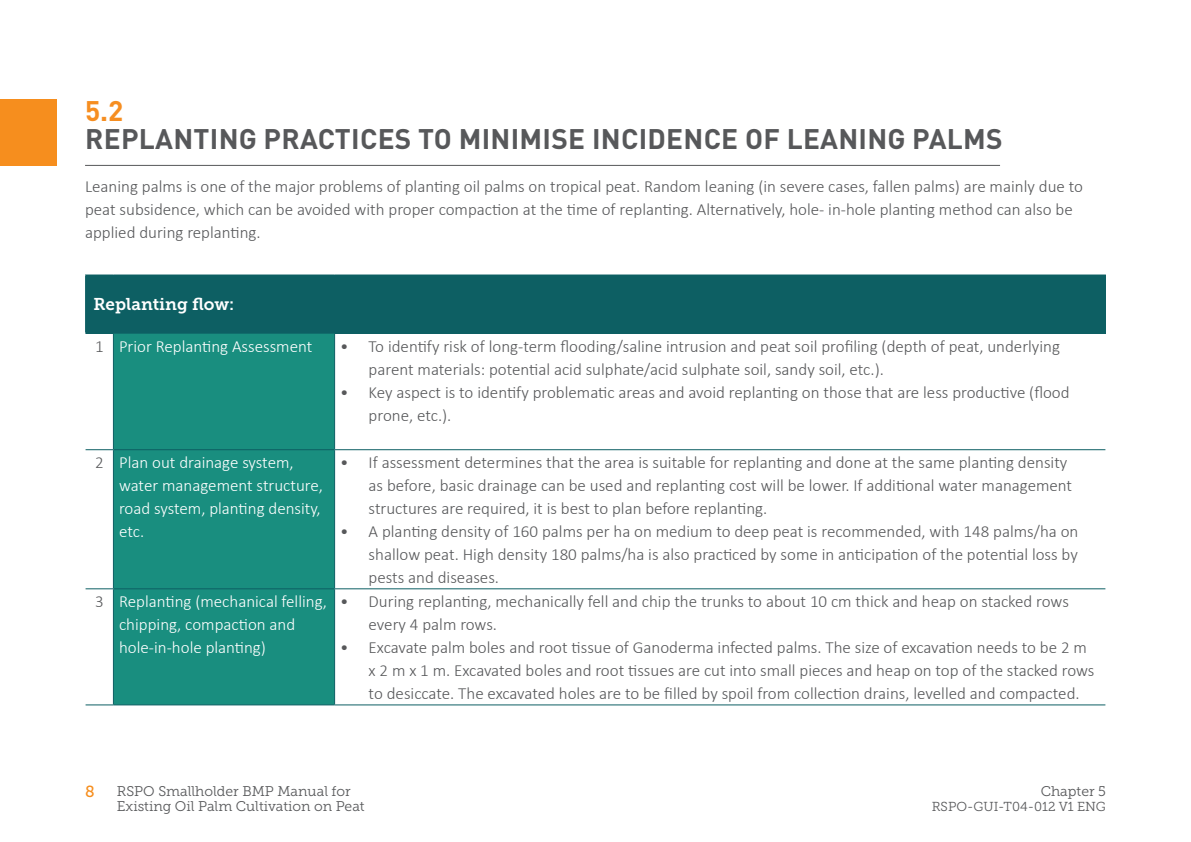
<style>
.page{position:relative;width:1191px;height:842px;background:#fff}
.page>*{position:absolute;margin:0;border:0;box-sizing:border-box;transform-origin:0 0}
.body_text{font:700 28px "DINOT";letter-spacing:.01em;color:#57585a}
.body_text-2{font:700 28px "DINOT";color:#f68e21}
.body_text-3{font:300 17px/23px "Calibri";color:#57585a}
.t1{font:300 17px/23px "Calibri";color:#fff}
.t2{font:17px "Museo Slab 700";color:#fff}
.t3{font:16px "Museo Slab 500";color:#f68e1e}
.t4{font:14px/15px "Museo Slab 300";color:#57585a}
.t5{font:13px "Museo Slab 300";color:#57585a}
</style>
<div class="page">
<hr style="left:85px;top:165px;width:915px;height:1px;background:#57585a">
<div style="left:0;top:99px;width:57px;height:67px;background:#f68e1e"></div>
<div style="left:86px;top:275px;width:1019px;height:58px;background:#0d5f63"></div>
<div style="left:114px;top:334px;width:220px;height:370px;background:#198e7f"></div>
<svg style="left:85px;top:274px;width:28px;height:1px"></svg>
<hr style="left:85px;top:275px;width:1px;height:58px;background:#0d5f63">
<hr style="left:113px;top:274px;width:221px;height:1px;background:#0d5f63">
<hr style="left:334px;top:274px;width:772px;height:1px;background:#0d5f63">
<hr style="left:1105px;top:275px;width:1px;height:58px;background:#0d5f63">
<svg style="left:86px;top:704px;width:27px;height:1px"></svg>
<hr style="left:113px;top:704px;width:221px;height:1px;background:#0d5f63">
<hr style="left:334px;top:704px;width:771px;height:1px;background:#0d5f63">
<svg style="left:85px;top:333px;width:28px;height:1px"></svg>
<hr style="left:113px;top:333px;width:221px;height:1px;background:#0d5f63">
<hr style="left:113px;top:334px;width:1px;height:115px;background:#0d5f63">
<hr style="left:334px;top:333px;width:772px;height:1px;background:#0d5f63">
<hr style="left:334px;top:334px;width:1px;height:115px;background:#0d5f63">
<svg style="left:86px;top:449px;width:27px;height:1px"></svg>
<hr style="left:113px;top:449px;width:221px;height:1px;background:#0d5f63">
<hr style="left:113px;top:450px;width:1px;height:138px;background:#0d5f63">
<hr style="left:334px;top:449px;width:771px;height:1px;background:#0d5f63">
<hr style="left:334px;top:450px;width:1px;height:138px;background:#0d5f63">
<svg style="left:86px;top:588px;width:27px;height:1px"></svg>
<hr style="left:113px;top:588px;width:221px;height:1px;background:#0d5f63">
<hr style="left:113px;top:589px;width:1px;height:115px;background:#0d5f63">
<hr style="left:334px;top:588px;width:771px;height:1px;background:#0d5f63">
<hr style="left:334px;top:589px;width:1px;height:115px;background:#0d5f63">
<p class="body_text-2" style="left:85px;top:91px;width:40px">5.2</p>
<p class="body_text" style="left:85px;top:119px;width:919px">REPLANTING PRACTICES TO MINIMISE INCIDENCE OF LEANING PALMS</p>
<p class="body_text-3" style="left:85px;top:174px;width:999px">Leaning palms is one of the major problems of planting oil palms on tropical peat. Random leaning (in severe cases, fallen palms) are mainly due to peat subsidence, which can be avoided with proper compaction at the time of replanting. Alternatively, hole- in-hole planting method can also be applied during replanting.</p>
<p class="t2" style="left:94px;top:295px;width:142px">Replanting flow:</p>
<p class="body_text-3" style="left:95px;top:335px;width:10px">1</p>
<p class="t1" style="left:119px;top:335px;width:195px">Prior Replanting Assessment</p>
<p class="body_text-3" style="left:369px;top:335px;width:693px;text-indent:-28px">• To identify risk of long-term flooding/saline intrusion and peat soil profiling (depth of peat, underlying parent materials: potential acid sulphate/acid sulphate soil, sandy soil, etc.).</p>
<p class="body_text-3" style="left:369px;top:381px;width:702px;text-indent:-28px">• Key aspect is to identify problematic areas and avoid replanting on those that are less productive (flood prone, etc.).</p>
<p class="body_text-3" style="left:95px;top:451px;width:10px">2</p>
<p class="t1" style="left:119px;top:451px;width:205px">Plan out drainage system, water management structure, road system, planting density, etc.</p>
<p class="body_text-3" style="left:369px;top:451px;width:705px;text-indent:-28px">• If assessment determines that the area is suitable for replanting and done at the same planting density as before, basic drainage can be used and replanting cost will be lower. If additional water management structures are required, it is best to plan before replanting.</p>
<p class="body_text-3" style="left:369px;top:520px;width:711px;text-align:justify;text-indent:-28px">• A planting density of 160 palms per ha on medium to deep peat is recommended, with 148 palms/ha on shallow peat. High density 180 palms/ha is also practiced by some in anticipation of the potential loss by pests and diseases.</p>
<p class="body_text-3" style="left:95px;top:590px;width:10px">3</p>
<p class="t1" style="left:119px;top:590px;width:209px">Replanting (mechanical felling, chipping, compaction and hole-in-hole planting)</p>
<p class="body_text-3" style="left:369px;top:590px;width:702px;text-indent:-28px">• During replanting, mechanically fell and chip the trunks to about 10 cm thick and heap on stacked rows every 4 palm rows.</p>
<p class="body_text-3" style="left:369px;top:636px;width:727px;text-indent:-28px">• Excavate palm boles and root tissue of Ganoderma infected palms. The size of excavation needs to be 2 m x 2 m x 1 m. Excavated boles and root tissues are cut into small pieces and heap on top of the stacked rows to desiccate. The excavated holes are to be filled by spoil from collection drains, levelled and compacted.</p>
<p class="t3" style="left:85px;top:782px;width:11px">8</p>
<p class="t4" style="left:1040px;top:783px;width:67px">Chapter 5</p>
<p class="t5" style="left:931px;top:799px;width:176px">RSPO-GUI-T04-012 V1 ENG</p>
<p class="t4" style="left:117px;top:783px;width:249px">RSPO Smallholder BMP Manual for<br>Existing Oil Palm Cultivation on Peat</p>
</div>
